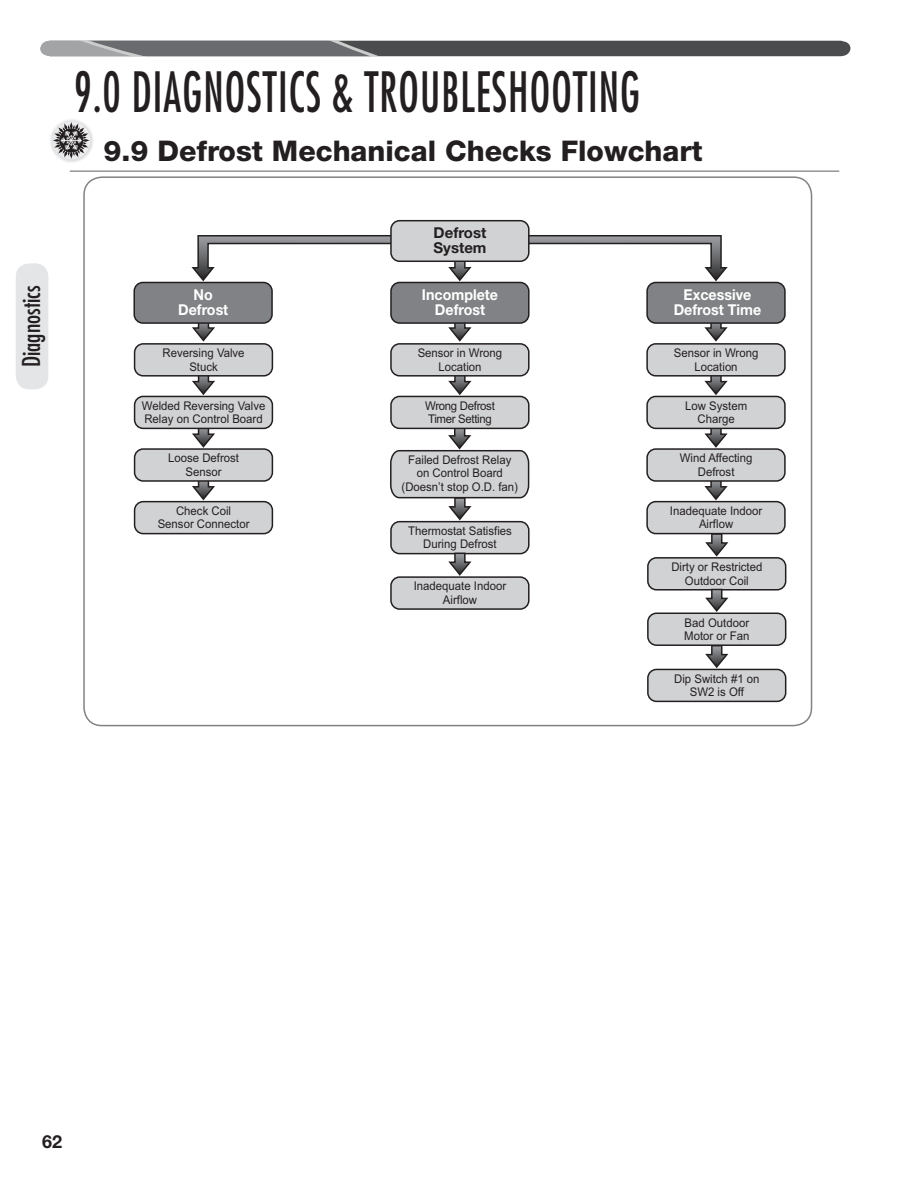
<style>
.page{position:relative;width:918px;height:1188px;background:#fff}
.page>*{position:absolute;margin:0;border:0;box-sizing:border-box;transform-origin:0 0}
.HEAD_RIGHT{font:condensed 54px "Futura Std";letter-spacing:.025em;color:#231f20;scale:.8 1}
.SUB_HEAD{font:800 28.5px "Helvetica Neue LT Std";color:#231f20}
.t1{font:condensed 24px "Futura Std";color:#231f20}
.t2{font:700 18px "Helvetica Neue LT Std";color:#231f20}
.t3{font:700 15px/15px "Helvetica Neue";color:#fff;text-align:center;scale:.95 1}
.t4{font:700 15px/15px "Helvetica Neue";color:#231f20}
.t5{font:12px/13.5px "Arial";color:#231f20;text-align:center;scale:.95 1}
.t6{font:12px/13.5px "Arial";letter-spacing:-.025em;color:#231f20;scale:.95 1}
</style>
<div class="page">
<svg style="left:40px;top:41px;width:810px;height:15px;background:#5e5f61"></svg>
<div style="left:391px;top:522px;width:138px;height:32px;background:#d1d2d4;border-radius:9px"></div>
<div style="left:390px;top:521px;width:140px;height:33px;border:1px solid #231f20;border-radius:9px"></div>
<svg style="left:390px;top:425px;width:140px;height:98px"></svg>
<svg style="left:519px;top:235px;width:212px;height:48px"></svg>
<svg style="left:188px;top:235px;width:213px;height:49px"></svg>
<svg style="left:192px;top:324px;width:23px;height:18px"></svg>
<svg style="left:448px;top:324px;width:24px;height:18px"></svg>
<svg style="left:704px;top:324px;width:24px;height:18px"></svg>
<svg style="left:445px;top:262px;width:28px;height:20px"></svg>
<div style="left:391px;top:282px;width:138px;height:41px;background:#808285;border-radius:9px"></div>
<div style="left:390px;top:282px;width:140px;height:42px;border:1px solid #231f20;border-radius:9px"></div>
<div style="left:647px;top:282px;width:138px;height:41px;background:#808285;border-radius:9px"></div>
<div style="left:646px;top:282px;width:140px;height:42px;border:1px solid #231f20;border-radius:9px"></div>
<div style="left:134px;top:282px;width:138px;height:41px;background:#808285;border-radius:9px"></div>
<div style="left:133px;top:282px;width:140px;height:42px;border:1px solid #231f20;border-radius:9px"></div>
<svg style="left:701px;top:377px;width:28px;height:19px"></svg>
<div style="left:647px;top:344px;width:138px;height:32px;background:#d1d2d4;border-radius:9px"></div>
<div style="left:646px;top:343px;width:140px;height:34px;border:1px solid #231f20;border-radius:9px"></div>
<svg style="left:701px;top:429px;width:28px;height:19px"></svg>
<svg style="left:701px;top:482px;width:28px;height:19px"></svg>
<div style="left:647px;top:396px;width:138px;height:32px;background:#d1d2d4;border-radius:9px"></div>
<div style="left:646px;top:396px;width:140px;height:33px;border:1px solid #231f20;border-radius:9px"></div>
<div style="left:647px;top:449px;width:138px;height:32px;background:#d1d2d4;border-radius:9px"></div>
<div style="left:646px;top:448px;width:140px;height:34px;border:1px solid #231f20;border-radius:9px"></div>
<svg style="left:445px;top:377px;width:28px;height:19px"></svg>
<div style="left:391px;top:344px;width:138px;height:32px;background:#d1d2d4;border-radius:9px"></div>
<div style="left:390px;top:343px;width:140px;height:34px;border:1px solid #231f20;border-radius:9px"></div>
<div style="left:391px;top:396px;width:138px;height:32px;background:#d1d2d4;border-radius:9px"></div>
<div style="left:390px;top:396px;width:140px;height:33px;border:1px solid #231f20;border-radius:9px"></div>
<svg style="left:189px;top:377px;width:27px;height:19px"></svg>
<div style="left:135px;top:344px;width:137px;height:32px;background:#d1d2d4;border-radius:9px"></div>
<div style="left:134px;top:343px;width:139px;height:34px;border:1px solid #231f20;border-radius:9px"></div>
<svg style="left:189px;top:429px;width:27px;height:19px"></svg>
<div style="left:135px;top:396px;width:137px;height:32px;background:#d1d2d4;border-radius:9px"></div>
<div style="left:134px;top:396px;width:139px;height:33px;border:1px solid #231f20;border-radius:9px"></div>
<svg style="left:189px;top:482px;width:27px;height:19px"></svg>
<div style="left:135px;top:449px;width:137px;height:32px;background:#d1d2d4;border-radius:9px"></div>
<div style="left:134px;top:448px;width:139px;height:34px;border:1px solid #231f20;border-radius:9px"></div>
<div style="left:135px;top:502px;width:137px;height:32px;background:#d1d2d4;border-radius:9px"></div>
<div style="left:134px;top:501px;width:139px;height:33px;border:1px solid #231f20;border-radius:9px"></div>
<div style="left:391px;top:221px;width:138px;height:40px;background:#d1d2d4;border-radius:9px"></div>
<div style="left:390px;top:220px;width:140px;height:42px;border:1px solid #231f20;border-radius:9px"></div>
<div style="left:647px;top:502px;width:138px;height:32px;background:#d1d2d4;border-radius:9px"></div>
<div style="left:646px;top:501px;width:140px;height:33px;border:1px solid #231f20;border-radius:9px"></div>
<svg style="left:445px;top:552px;width:28px;height:24px"></svg>
<div style="left:391px;top:577px;width:138px;height:32px;background:#d1d2d4;border-radius:9px"></div>
<div style="left:390px;top:576px;width:140px;height:34px;border:1px solid #231f20;border-radius:9px"></div>
<svg style="left:702px;top:532px;width:27px;height:25px"></svg>
<div style="left:648px;top:558px;width:138px;height:32px;background:#d1d2d4;border-radius:9px"></div>
<div style="left:647px;top:557px;width:139px;height:34px;border:1px solid #231f20;border-radius:9px"></div>
<svg style="left:702px;top:588px;width:27px;height:25px"></svg>
<div style="left:648px;top:613px;width:138px;height:32px;background:#d1d2d4;border-radius:9px"></div>
<div style="left:647px;top:613px;width:139px;height:33px;border:1px solid #231f20;border-radius:9px"></div>
<svg style="left:702px;top:644px;width:27px;height:25px"></svg>
<div style="left:648px;top:669px;width:138px;height:32px;background:#d1d2d4;border-radius:9px"></div>
<div style="left:647px;top:669px;width:139px;height:33px;border:1px solid #231f20;border-radius:9px"></div>
<div style="left:16px;top:263px;width:32px;height:126px;background:#e4e5e7;border-radius:14px"></div>
<svg style="left:49px;top:118px;width:45px;height:45px"></svg>
<svg style="left:52px;top:121px;width:39px;height:39px;background:#a5a4a5"></svg>
<hr style="left:70px;top:170px;width:769px;height:2px;background:#939598">
<p class="t1" style="left:17px;top:367px;width:83px;rotate:-90deg">Diagnostics</p>
<p class="HEAD_RIGHT" style="left:74px;top:60px;width:709px">9.0 DIAGNOSTICS &amp; TROUBLESHOOTING</p>
<p class="SUB_HEAD" style="left:104px;top:134px;width:601px">9.9 Defrost Mechanical Checks Flowchart</p>
<p class="t3" style="left:178px;top:287px;width:54px">No<br>Defrost</p>
<p class="t5" style="left:163px;top:346px;width:88px">Reversing Valve<br>Stuck</p>
<p class="t5" style="left:142px;top:399px;width:132px;text-align:left">Welded Reversing Valve<br>Relay on Control Board</p>
<p class="t5" style="left:168px;top:451px;width:76px">Loose Defrost<br>Sensor</p>
<p class="t5" style="left:158px;top:504px;width:98px">Check Coil<br>Sensor Connector</p>
<p class="t4" style="left:434px;top:225px;width:54px">Defrost<br>System</p>
<p class="t3" style="left:422px;top:287px;width:82px">Incomplete<br>Defrost</p>
<p class="t3" style="left:674px;top:287px;width:94px">Excessive<br>Defrost Time</p>
<p class="t5" style="left:418px;top:346px;width:91px">Sensor in Wrong<br>Location</p>
<p class="t6" style="left:425px;top:399px;width:75px">Wrong Defrost<br>Timer Setting</p>
<p class="t5" style="left:402px;top:453px;width:124px">Failed Defrost Relay on Control Board (Doesn’t stop O.D. fan)</p>
<p class="t5" style="left:408px;top:524px;width:111px">Thermostat Satisfies<br>During Defrost</p>
<p class="t5" style="left:414px;top:579px;width:99px">Inadequate Indoor<br>Airflow</p>
<p class="t5" style="left:674px;top:346px;width:91px">Sensor in Wrong<br>Location</p>
<p class="t5" style="left:685px;top:399px;width:67px">Low System<br>Charge</p>
<p class="t5" style="left:680px;top:451px;width:78px">Wind Affecting<br>Defrost</p>
<p class="t5" style="left:670px;top:504px;width:99px">Inadequate Indoor<br>Airflow</p>
<p class="t5" style="left:671px;top:560px;width:97px">Dirty or Restricted<br>Outdoor Coil</p>
<p class="t5" style="left:684px;top:616px;width:70px;text-align:left">Bad Outdoor<br>Motor or Fan</p>
<p class="t5" style="left:674px;top:672px;width:91px">Dip Switch #1 on<br>SW2 is Off</p>
<h3 class="t2" style="left:42px;top:1131px;width:22px">62</h3>
</div>
